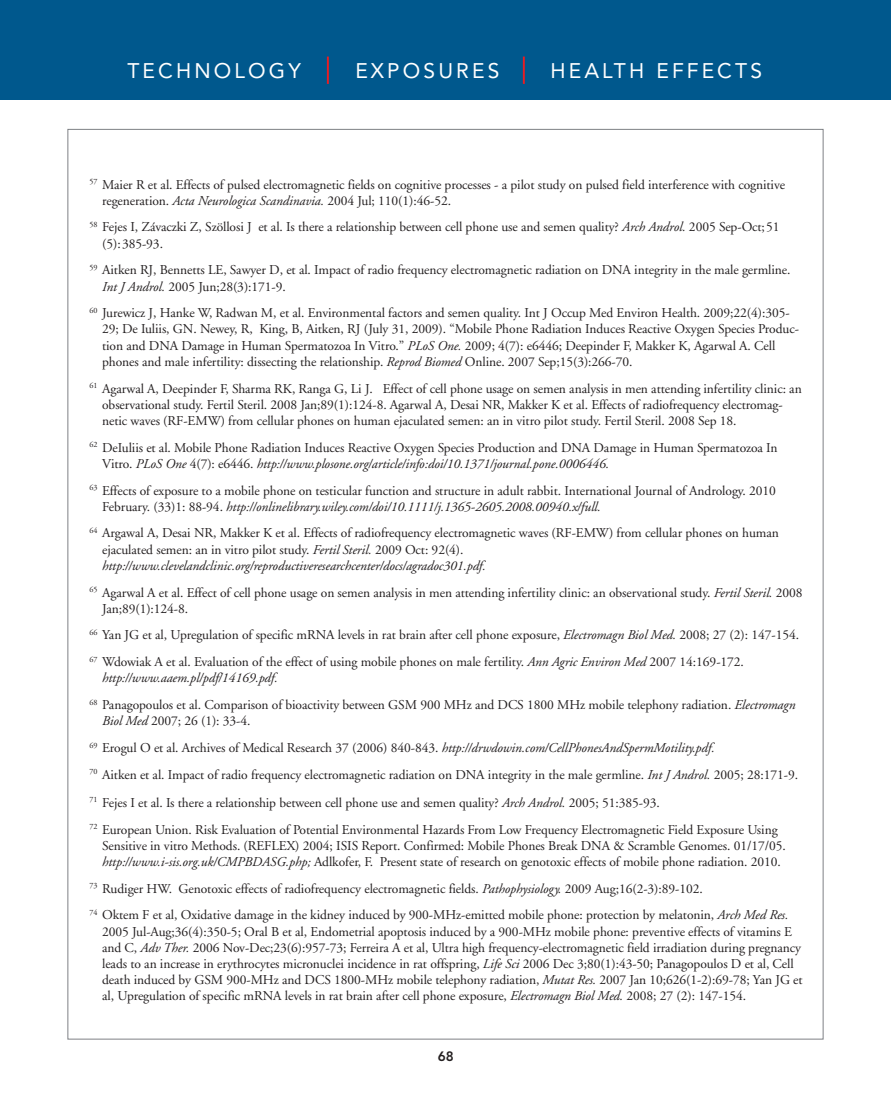
<style>
.page{position:relative;width:891px;height:1107px;background:#fff}
.page>*{position:absolute;margin:0;border:0;box-sizing:border-box;transform-origin:0 0}
.t1{font:21px "Avenir";letter-spacing:.15em;color:#fff}
.t2{font:13.5px/16.2px "Adobe Garamond";letter-spacing:-.005em;color:#231f20}
.t3{font:800 13.5px "Avenir";color:#231f20}
.s1{font-style:italic}
</style>
<div class="page">
<div style="left:0;top:0;width:891px;height:99px;background:#00588d"></div>
<hr style="left:327px;top:57px;width:2px;height:27px;background:#e91d23">
<hr style="left:523px;top:57px;width:2px;height:27px;background:#e91d23">
<h1 class="t1" style="left:127px;top:62px;width:175px">TECHNOLOGY</h1>
<h1 class="t1" style="left:355px;top:62px;width:146px">EXPOSURES</h1>
<h1 class="t1" style="left:550px;top:62px;width:213px">HEALTH EFFECTS</h1>
<p class="t2" style="left:102px;top:177px;width:684px;text-indent:-13px"><sup>57</sup> Maier R et al. Effects of pulsed electromagnetic fields on cognitive processes - a pilot study on pulsed field interference with cognitive regeneration. <span class="s1">Acta Neurologica Scandinavia.</span> 2004 Jul; 110(1):46-52.</p>
<p class="t2" style="left:102px;top:220px;width:679px;text-indent:-13px"><sup>58</sup> Fejes I, Závaczki Z, Szöllosi J et al. Is there a relationship between cell phone use and semen quality? <span class="s1">Arch Androl.</span> 2005 Sep-Oct;51 (5):385-93.</p>
<p class="t2" style="left:102px;top:263px;width:690px;text-indent:-13px"><sup>59</sup> Aitken RJ, Bennetts LE, Sawyer D, et al. Impact of radio frequency electromagnetic radiation on DNA integrity in the male germline.<br><span class="s1">Int J Androl.</span> 2005 Jun;28(3):171-9.</p>
<p class="t2" style="left:102px;top:306px;width:698px;text-indent:-13px"><sup>60</sup> Jurewicz J, Hanke W, Radwan M, et al. Environmental factors and semen quality. Int J Occup Med Environ Health. 2009;22(4):305- 29; De Iuliis, GN. Newey, R, King, B, Aitken, RJ (July 31, 2009). “Mobile Phone Radiation Induces Reactive Oxygen Species Produc&shy;tion and DNA Damage in Human Spermatozoa In Vitro.” <span class="s1">PLoS One.</span> 2009; 4(7): e6446; Deepinder F, Makker K, Agarwal A. Cell phones and male infertility: dissecting the relationship. <span class="s1">Reprod Biomed</span> Online. 2007 Sep;15(3):266-70.</p>
<p class="t2" style="left:102px;top:381px;width:701px;text-indent:-13px"><sup>61</sup> Agarwal A, Deepinder F, Sharma RK, Ranga G, Li J. Effect of cell phone usage on semen analysis in men attending infertility clinic: an observational study. Fertil Steril. 2008 Jan;89(1):124-8. Agarwal A, Desai NR, Makker K et al. Effects of radiofrequency electromag&shy;netic waves (RF-EMW) from cellular phones on human ejaculated semen: an in vitro pilot study. Fertil Steril. 2008 Sep 18.</p>
<p class="t2" style="left:102px;top:440px;width:677px;text-indent:-13px"><sup>62</sup> DeIuliis et al. Mobile Phone Radiation Induces Reactive Oxygen Species Production and DNA Damage in Human Spermatozoa In<br>Vitro. <span class="s1">PLoS One</span> 4(7): e6446. <span class="s1">http://www.plosone.org/article/info:doi/10.1371/journal.pone.0006446.</span></p>
<p class="t2" style="left:102px;top:483px;width:675px;text-indent:-13px"><sup>63</sup> Effects of exposure to a mobile phone on testicular function and structure in adult rabbit. International Journal of Andrology. 2010<br>February. (33)1: 88-94. <span class="s1">http://onlinelibrary.wiley.com/doi/10.1111/j.1365-2605.2008.00940.x/full.</span></p>
<p class="t2" style="left:102px;top:526px;width:678px;text-indent:-13px"><sup>64</sup> Argawal A, Desai NR, Makker K et al. Effects of radiofrequency electromagnetic waves (RF-EMW) from cellular phones on human ejaculated semen: an in vitro pilot study. <span class="s1">Fertil Steril.</span> 2009 Oct: 92(4). <span class="s1">http://www.clevelandclinic.org/reproductiveresearchcenter/docs/agradoc301.pdf.</span></p>
<p class="t2" style="left:102px;top:585px;width:702px;text-indent:-13px"><sup>65</sup> Agarwal A et al. Effect of cell phone usage on semen analysis in men attending infertility clinic: an observational study. <span class="s1">Fertil Steril.</span> 2008<br>Jan;89(1):124-8.</p>
<p class="t2" style="left:89px;top:623px;width:711px;line-height:26.7px"><sup>66</sup> Yan JG et al, Upregulation of specific mRNA levels in rat brain after cell phone exposure, <span class="s1">Electromagn Biol Med.</span> 2008; 27 (2): 147-154.<br><sup>67</sup> Wdowiak A et al. Evaluation of the effect of using mobile phones on male fertility. <span class="s1">Ann Agric Environ Med</span> 2007 14:169-172.</p>
<p class="t2" style="left:89px;top:666px;width:707px;line-height:26.7px;text-indent:13px"><span class="s1">http://www.aaem.pl/pdf/14169.pdf.<br></span><sup>68</sup> Panagopoulos et al. Comparison of bioactivity between GSM 900 MHz and DCS 1800 MHz mobile telephony radiation. <span class="s1">Electromagn</span></p>
<p class="t2" style="left:89px;top:709px;width:710px;line-height:26.7px;text-indent:13px"><span class="s1">Biol Med</span> 2007; 26 (1): 33-4.<br><sup>69</sup> Erogul O et al. Archives of Medical Research 37 (2006) 840-843. <span class="s1">http://drwdowin.com/CellPhonesAndSpermMotility.pdf.<br></span><sup>70</sup> Aitken et al. Impact of radio frequency electromagnetic radiation on DNA integrity in the male germline. <span class="s1">Int J Androl.</span> 2005; 28:171-9.</p>
<p class="t2" style="left:89px;top:790px;width:690px;line-height:26.7px"><sup>71</sup> Fejes I et al. Is there a relationship between cell phone use and semen quality? <span class="s1">Arch Androl.</span> 2005; 51:385-93.<br><sup>72</sup> European Union. Risk Evaluation of Potential Environmental Hazards From Low Frequency Electromagnetic Field Exposure Using</p>
<p class="t2" style="left:102px;top:839px;width:685px">Sensitive in vitro Methods. (REFLEX) 2004; ISIS Report. Confirmed: Mobile Phones Break DNA &amp; Scramble Genomes. 01/17/05. <span class="s1">http://www.i-sis.org.uk/CMPBDASG.php;</span> Adlkofer, F. Present state of research on genotoxic effects of mobile phone radiation. 2010.</p>
<p class="t2" style="left:89px;top:876px;width:701px;line-height:26.7px"><sup>73</sup> Rudiger HW. Genotoxic effects of radiofrequency electromagnetic fields. <span class="s1">Pathophysiology.</span> 2009 Aug;16(2-3):89-102.<br><sup>74</sup> Oktem F et al, Oxidative damage in the kidney induced by 900-MHz-emitted mobile phone: protection by melatonin, <span class="s1">Arch Med Res.</span></p>
<p class="t2" style="left:102px;top:924px;width:702px">2005 Jul-Aug;36(4):350-5; Oral B et al, Endometrial apoptosis induced by a 900-MHz mobile phone: preventive effects of vitamins E and C, <span class="s1">Adv Ther.</span> 2006 Nov-Dec;23(6):957-73; Ferreira A et al, Ultra high frequency-electromagnetic field irradiation during pregnancy leads to an increase in erythrocytes micronuclei incidence in rat offspring, <span class="s1">Life Sci</span> 2006 Dec 3;80(1):43-50; Panagopoulos D et al, Cell death induced by GSM 900-MHz and DCS 1800-MHz mobile telephony radiation, <span class="s1">Mutat Res.</span> 2007 Jan 10;626(1-2):69-78; Yan JG et al, Upregulation of specific mRNA levels in rat brain after cell phone exposure, <span class="s1">Electromagn Biol Med.</span> 2008; 27 (2): 147-154.</p>
<p class="t3" style="left:438px;top:1051px;width:17px">68</p>
</div>
